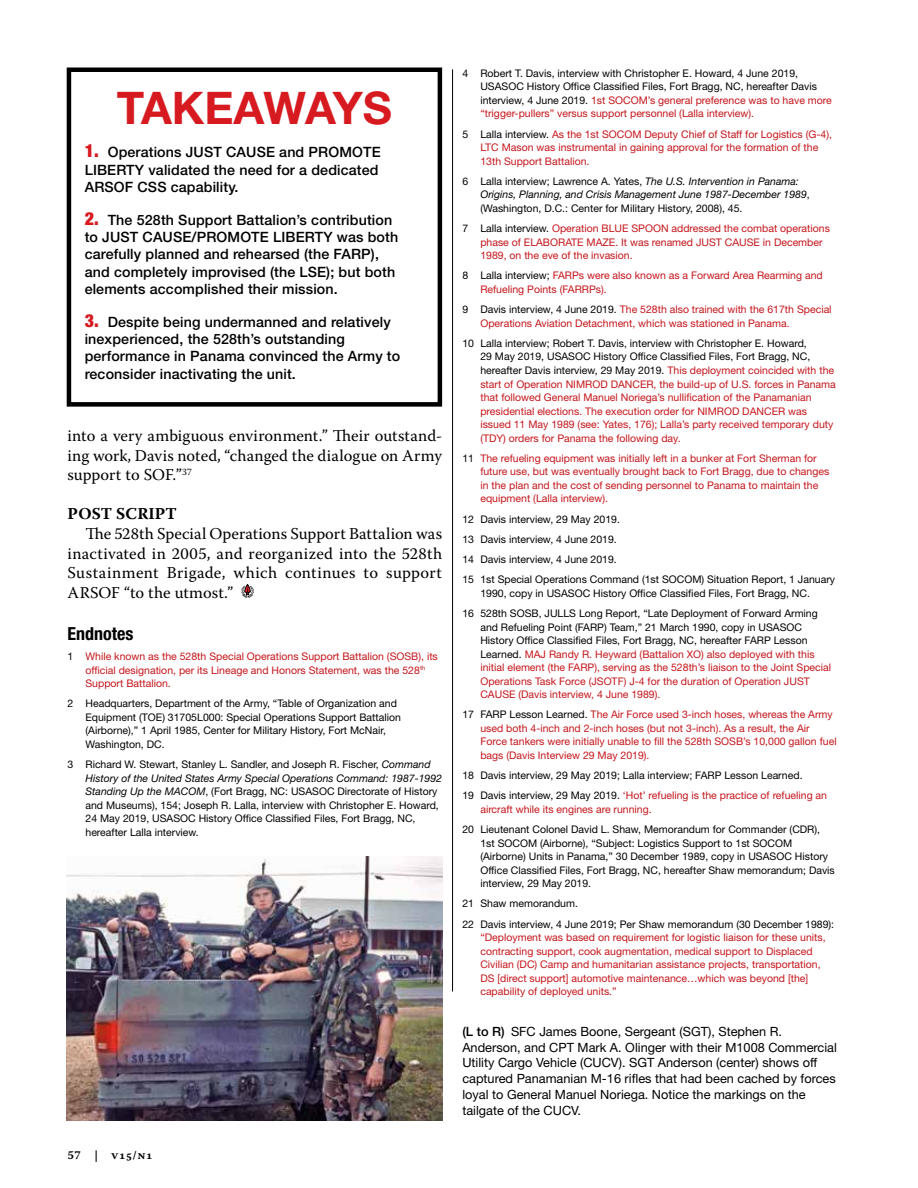
<style>
.page{position:relative;width:918px;height:1188px;background:#fff}
.page>*{position:absolute;margin:0;border:0;box-sizing:border-box;transform-origin:0 0}
.t1{font:700 45px "Helvetica Neue LT Std";letter-spacing:-.01em;color:#d71920}
.t2{font:700 condensed 18px "Helvetica Neue LT Std";color:#000}
.t3{font:16.5px/19.6px "Warnock Pro";letter-spacing:.01em;color:#000;text-align:justify}
.t4{font:700 16.5px "Warnock Pro";letter-spacing:.015em;color:#000}
.t5{font:500 14.25px/17.2px "Helvetica Neue LT Std";letter-spacing:.01em;color:#000}
.t6{font:12.75px/15.8px "Helvetica Neue LT Std";color:#000}
.t7{font:12px "Warnock Pro Semibold Capt";letter-spacing:.035em;color:#000}
.t8{font:10.5px/13.5px "Helvetica Neue LT Std";color:#c4161c}
.t9{font:10.5px/13.5px "Helvetica Neue LT Std";color:#000}
.t10{font:italic 10.5px/13.5px "Helvetica Neue LT Std";color:#000}
.s1{font-weight:900;font-stretch:condensed;font-size:18px;color:#d71920}
.s2{color:#000}
.s3{font-style:italic}
.s4{color:#c4161c}
.s5{font-style:normal}
.s6{font-weight:500}
</style>
<div class="page">
<img style="left:66px;top:856px;width:376px;height:264px">
<div style="left:67px;top:68px;width:375px;height:339px;border:4px solid #000"></div>
<hr style="left:452px;top:69px;width:1px;height:923px;background:#000">
<svg style="left:241px;top:585px;width:13px;height:13px"></svg>
<h1 class="t1" style="left:117px;top:81px;width:277px">TAKEAWAYS</h1>
<h3 class="t5" style="left:85px;top:144px;width:298px"><span class="s1">1.</span> Operations JUST CAUSE and PROMOTE<br>LIBERTY validated the need for a dedicated<br>ARSOF CSS capability.</h3>
<h3 class="t5" style="left:85px;top:211px;width:315px"><span class="s1">2.</span> The 528th Support Battalion’s contribution to JUST CAUSE/PROMOTE LIBERTY was both carefully planned and rehearsed (the FARP), and completely improvised (the LSE); but both elements accomplished their mission.</h3>
<h3 class="t5" style="left:85px;top:313px;width:317px"><span class="s1">3.</span> Despite being undermanned and relatively inexperienced, the 528th’s outstanding performance in Panama convinced the Army to reconsider inactivating the unit.</h3>
<h3 class="t3" style="left:68px;top:425px;width:376px">into a very ambiguous environment.” Their outstand&shy;ing work, Davis noted, “changed the dialogue on Army support to SOF.”<sup>37</sup></h3>
<h3 class="t4" style="left:68px;top:504px;width:111px">POST SCRIPT</h3>
<h3 class="t3" style="left:68px;top:524px;width:376px;text-indent:18px">The 528th Special Operations Support Battalion was inactivated in 2005, and reorganized into the 528th Sustainment Brigade, which continues to support ARSOF “to the utmost.”</h3>
<h2 class="t2" style="left:68px;top:623px;width:67px">Endnotes</h2>
<p class="t8" style="left:85px;top:650px;width:354px;text-indent:-18px"><span class="s2">1</span> While known as the 528th Special Operations Support Battalion (SOSB), its official designation, per its Lineage and Honors Statement, was the 528<sup>th<br></sup>Support Battalion.</p>
<p class="t9" style="left:86px;top:697px;width:317px;text-indent:-18px">2 Headquarters, Department of the Army, “Table of Organization and Equipment (TOE) 31705L000: Special Operations Support Battalion (Airborne),” 1 April 1985, Center for Military History, Fort McNair, Washington, DC.</p>
<p class="t9" style="left:86px;top:758px;width:358px;text-indent:-18px">3 Richard W. Stewart, Stanley L. Sandler, and Joseph R. Fischer, <span class="s3">Command History of the United States Army Special Operations Command: 1987-1992<br>Standing Up the MACOM</span>, (Fort Bragg, NC: USASOC Directorate of History and Museums), 154; Joseph R. Lalla, interview with Christopher E. Howard, 24 May 2019, USASOC History Office Classified Files, Fort Bragg, NC, hereafter Lalla interview.</p>
<p class="t7" style="left:68px;top:1148px;width:87px">57 | v15/n1</p>
<p class="t9" style="left:480px;top:66px;width:353px;text-indent:-18px">4 Robert T. Davis, interview with Christopher E. Howard, 4 June 2019, USASOC History Office Classified Files, Fort Bragg, NC, hereafter Davis interview, 4 June 2019. <span class="s4">1st SOCOM’s general preference was to have more “trigger-pullers” versus support personnel (Lalla interview).</span></p>
<p class="t8" style="left:480px;top:127px;width:353px;text-indent:-18px"><span class="s2">5 Lalla interview.</span> As the 1st SOCOM Deputy Chief of Staff for Logistics (G-4),<br>LTC Mason was instrumental in gaining approval for the formation of the<br>13th Support Battalion.</p>
<p class="t10" style="left:480px;top:174px;width:331px;text-indent:-18px"><span class="s5">6 Lalla interview; Lawrence A. Yates,</span> The U.S. Intervention in Panama:<br>Origins, Planning, and Crisis Management June 1987-December 1989<span class="s5">, (Washington, D.C.: Center for Military History, 2008), 45.</span></p>
<p class="t8" style="left:480px;top:222px;width:351px;text-indent:-18px"><span class="s2">7 Lalla interview.</span> Operation BLUE SPOON addressed the combat operations phase of ELABORATE MAZE. It was renamed JUST CAUSE in December<br>1989, on the eve of the invasion.</p>
<p class="t8" style="left:480px;top:269px;width:344px;text-indent:-18px"><span class="s2">8 Lalla interview;</span> FARPs were also known as a Forward Area Rearming and<br>Refueling Points (FARRPs).</p>
<p class="t8" style="left:480px;top:303px;width:353px;text-indent:-18px"><span class="s2">9 Davis interview, 4 June 2019.</span> The 528th also trained with the 617th Special<br>Operations Aviation Detachment, which was stationed in Panama.</p>
<p class="t8" style="left:480px;top:336px;width:357px;text-indent:-18px"><span class="s2">10 Lalla interview; Robert T. Davis, interview with Christopher E. Howard,<br>29 May 2019, USASOC History Office Classified Files, Fort Bragg, NC, hereafter Davis interview, 29 May 2019.</span> This deployment coincided with the start of Operation NIMROD DANCER, the build-up of U.S. forces in Panama that followed General Manuel Noriega’s nullification of the Panamanian presidential elections. The execution order for NIMROD DANCER was issued 11 May 1989 (see: Yates, 176); Lalla’s party received temporary duty (TDY) orders for Panama the following day.</p>
<p class="t8" style="left:480px;top:451px;width:350px;text-indent:-18px"><span class="s2">11</span> The refueling equipment was initially left in a bunker at Fort Sherman for future use, but was eventually brought back to Fort Bragg, due to changes in the plan and the cost of sending personnel to Panama to maintain the equipment (Lalla interview).</p>
<p class="t9" style="left:462px;top:509px;width:374px;line-height:20.2px">12 Davis interview, 29 May 2019.<br>13 Davis interview, 4 June 2019.<br>14 Davis interview, 4 June 2019.<br>15 1st Special Operations Command (1st SOCOM) Situation Report, 1 January</p>
<p class="t9" style="left:462px;top:583px;width:357px;line-height:20.2px;text-indent:18px">1990, copy in USASOC History Office Classified Files, Fort Bragg, NC.<br>16 528th SOSB, JULLS Long Report, “Late Deployment of Forward Arming</p>
<p class="t8" style="left:480px;top:620px;width:352px"><span class="s2">and Refueling Point (FARP) Team,” 21 March 1990, copy in USASOC History Office Classified Files, Fort Bragg, NC, hereafter FARP Lesson Learned.</span> MAJ Randy R. Heyward (Battalion XO) also deployed with this initial element (the FARP), serving as the 528th’s liaison to the Joint Special Operations Task Force (JSOTF) J-4 for the duration of Operation JUST CAUSE (Davis interview, 4 June 1989).</p>
<p class="t8" style="left:480px;top:708px;width:358px;text-indent:-18px"><span class="s2">17 FARP Lesson Learned.</span> The Air Force used 3-inch hoses, whereas the Army used both 4-inch and 2-inch hoses (but not 3-inch). As a result, the Air Force tankers were initially unable to fill the 528th SOSB’s 10,000 gallon fuel bags (Davis Interview 29 May 2019).</p>
<p class="t9" style="left:462px;top:765px;width:366px;line-height:20.2px">18 Davis interview, 29 May 2019; Lalla interview; FARP Lesson Learned.<br>19 Davis interview, 29 May 2019. <span class="s4">‘Hot’ refueling is the practice of refueling an</span></p>
<p class="t8" style="left:480px;top:802px;width:173px">aircraft while its engines are running.</p>
<p class="t9" style="left:480px;top:822px;width:356px;text-indent:-18px">20 Lieutenant Colonel David L. Shaw, Memorandum for Commander (CDR), 1st SOCOM (Airborne), “Subject: Logistics Support to 1st SOCOM (Airborne) Units in Panama,” 30 December 1989, copy in USASOC History Office Classified Files, Fort Bragg, NC, hereafter Shaw memorandum; Davis interview, 29 May 2019.</p>
<p class="t9" style="left:462px;top:893px;width:373px;line-height:20.2px">21 Shaw memorandum.<br>22 Davis interview, 4 June 2019; Per Shaw memorandum (30 December 1989):</p>
<p class="t8" style="left:480px;top:930px;width:347px">“Deployment was based on requirement for logistic liaison for these units, contracting support, cook augmentation, medical support to Displaced Civilian (DC) Camp and humanitarian assistance projects, transportation, DS [direct support] automotive maintenance…which was beyond [the] capability of deployed units.”</p>
<p class="t6" style="left:462px;top:1023px;width:376px"><span class="s6">(L to R)</span> SFC James Boone, Sergeant (SGT), Stephen R.<br>Anderson, and CPT Mark A. Olinger with their M1008 Commercial Utility Cargo Vehicle (CUCV). SGT Anderson (center) shows off captured Panamanian M-16 rifles that had been cached by forces loyal to General Manuel Noriega. Notice the markings on the tailgate of the CUCV.</p>
</div>
